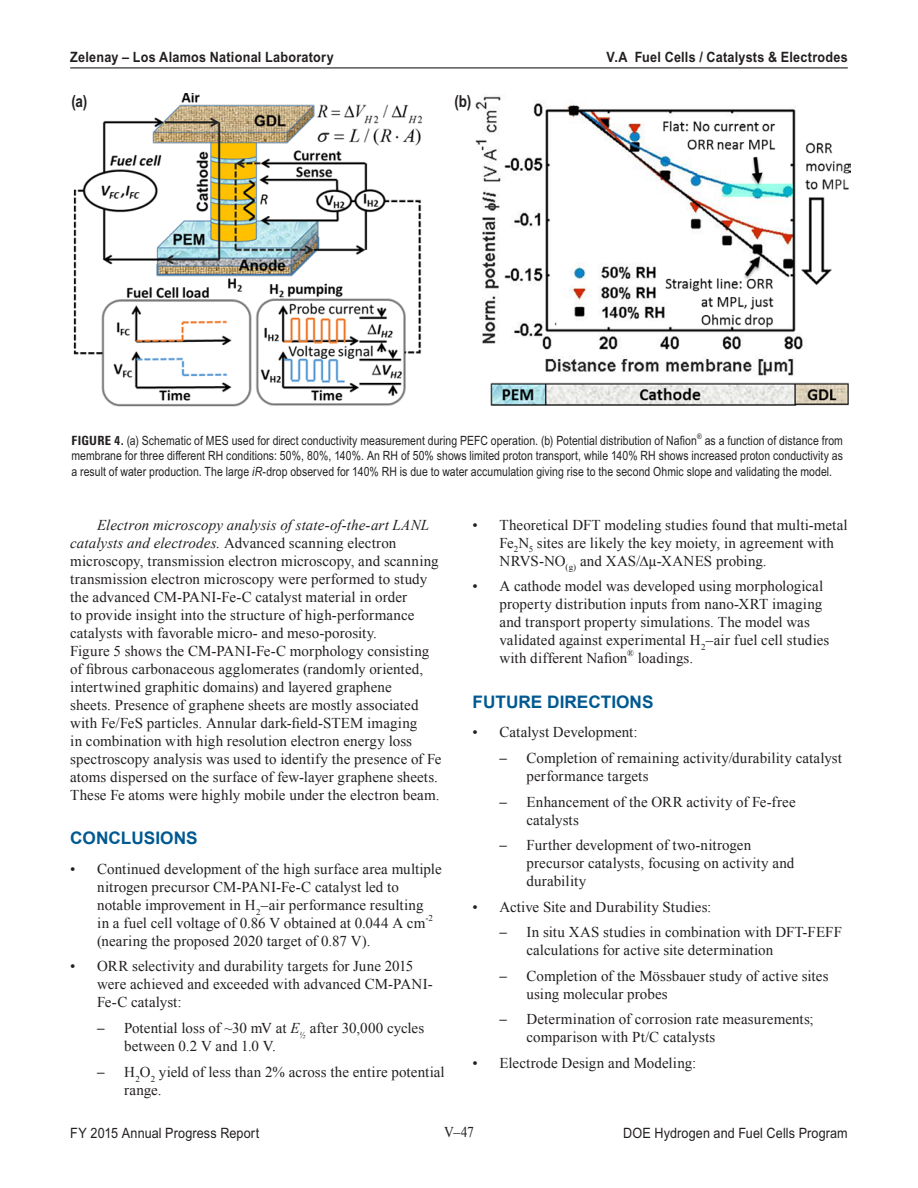
<style>
.page{position:relative;width:918px;height:1188px;background:#fff}
.page>*{position:absolute;margin:0;border:0;box-sizing:border-box;transform-origin:0 0}
._1_Object_Head_Blue{font:700 17.25px "Arial";color:#005990}
._1_Figure_AB{font:700 16.5px "Arial Narrow MT Pro";color:#231f20}
._1_Body_text{font:15px/18px "Times New Roman";letter-spacing:.005em;color:#231f20}
._1_Body_text-2{font:15px "Times New Roman";letter-spacing:.005em;color:#231f20;scale:.9 1}
.t1{font:700 14.25px "Arial Narrow MT Pro";letter-spacing:.015em;color:#231f20;scale:1.08 1}
.t2{font:14.25px "Arial Narrow MT Pro";letter-spacing:.01em;color:#231f20;scale:1.08 1}
._1_FigureTitle{font:12.75px/15.8px "Arial Narrow MT Pro";letter-spacing:.01em;color:#231f20;text-align:justify}
.t3{font:9px "Times New Roman";color:#231f20}
._1_FigureTitle-2{font:7.65px "Arial Narrow MT Pro";color:#231f20}
.s1{font-family:"Zurich BT";font-weight:700;font-stretch:condensed}
.s2{font-style:italic}
.s3{font-family:"Zurich BT"}
</style>
<div class="page">
<hr style="left:70px;top:67px;width:778px;height:1px;background:#231f20">
<img style="left:73px;top:93px;width:349px;height:314px">
<img style="left:475px;top:96px;width:375px;height:310px">
<p class="t1" style="left:70px;top:49px;width:246px">Zelenay – Los Alamos National Laboratory</p>
<p class="t1" style="left:607px;top:48px;width:225px">V.A Fuel Cells / Catalysts &amp; Electrodes</p>
<p class="_1_Figure_AB" style="left:71px;top:91px;width:17px">(a)</p>
<p class="_1_Figure_AB" style="left:454px;top:91px;width:18px">(b)</p>
<p class="_1_FigureTitle" style="left:71px;top:432px;width:627px"><span class="s1">FIGURE 4.</span> (a) Schematic of MES used for direct conductivity measurement during PEFC operation. (b) Potential distribution of Nafion</p>
<p class="_1_FigureTitle-2" style="left:697px;top:431px;width:6px">®</p>
<p class="_1_FigureTitle" style="left:71px;top:432px;width:773px;text-indent:633px">as a function of distance from membrane for three different RH conditions: 50%, 80%, 140%. An RH of 50% shows limited proton transport, while 140% RH shows increased proton conductivity as a result of water production. The large <span class="s2">iR</span>-drop observed for 140% RH is due to water accumulation giving rise to the second Ohmic slope and validating the model.</p>
<p class="_1_Body_text" style="left:70px;top:515px;width:373px;text-indent:27px"><span class="s2">Electron microscopy analysis of state-of-the-art LANL catalysts and electrodes.</span> Advanced scanning electron microscopy, transmission electron microscopy, and scanning transmission electron microscopy were performed to study the advanced CM-PANI-Fe-C catalyst material in order<br>to provide insight into the structure of high-performance catalysts with favorable micro- and meso-porosity.<br>Figure 5 shows the CM-PANI-Fe-C morphology consisting of fibrous carbonaceous agglomerates (randomly oriented, intertwined graphitic domains) and layered graphene<br>sheets. Presence of graphene sheets are mostly associated with Fe/FeS particles. Annular dark-field-STEM imaging<br>in combination with high resolution electron energy loss spectroscopy analysis was used to identify the presence of Fe atoms dispersed on the surface of few-layer graphene sheets.<br>These Fe atoms were highly mobile under the electron beam.</p>
<p class="_1_Object_Head_Blue" style="left:70px;top:826px;width:129px">CONCLUSIONS</p>
<p class="_1_Body_text" style="left:97px;top:860px;width:346px;text-indent:-27px">• Continued development of the high surface area multiple nitrogen precursor CM-PANI-Fe-C catalyst led to notable improvement in H<sub>2</sub>–air performance resulting<br>in a fuel cell voltage of 0.86 V obtained at 0.044 A cm</p>
<p class="t3" style="left:426px;top:912px;width:9px">-2</p>
<p class="_1_Body_text" style="left:97px;top:932px;width:275px">(nearing the proposed 2020 target of 0.87 V).</p>
<p class="_1_Body_text" style="left:97px;top:957px;width:337px;text-indent:-27px">• ORR selectivity and durability targets for June 2015 were achieved and exceeded with advanced CM-PANI-<br>Fe-C catalyst:</p>
<p class="_1_Body_text" style="left:124px;top:1019px;width:302px;text-indent:-27px"><span class="s3">–</span> Potential loss of ~30 mV at <span class="s2">E</span><sub>½</sub> after 30,000 cycles between 0.2 V and 1.0 V.</p>
<p class="_1_Body_text" style="left:124px;top:1062px;width:322px;text-indent:-27px"><span class="s3">–</span> H<sub>2</sub>O<sub>2</sub> yield of less than 2% across the entire potential range.</p>
<p class="_1_Body_text" style="left:500px;top:515px;width:350px;text-indent:-27px">• Theoretical DFT modeling studies found that multi-metal<br>Fe<sub>2</sub>N<sub>5</sub> sites are likely the key moiety, in agreement with<br>NRVS-NO<sub>(g)</sub> and XAS/∆µ-XANES probing.</p>
<p class="_1_Body_text" style="left:500px;top:577px;width:331px;text-indent:-27px">• A cathode model was developed using morphological property distribution inputs from nano-XRT imaging and transport property simulations. The model was validated against experimental H<sub>2</sub>–air fuel cell studies with different Nafion</p>
<p class="t3" style="left:627px;top:647px;width:8px">®</p>
<p class="_1_Body_text" style="left:638px;top:649px;width:57px">loadings.</p>
<p class="_1_Object_Head_Blue" style="left:472px;top:690px;width:183px">FUTURE DIRECTIONS</p>
<p class="_1_Body_text" style="left:472px;top:723px;width:167px">• Catalyst Development:</p>
<p class="_1_Body_text" style="left:526px;top:749px;width:317px;text-indent:-27px"><span class="s3">–</span> Completion of remaining activity/durability catalyst performance targets</p>
<p class="_1_Body_text" style="left:526px;top:792px;width:271px;text-indent:-27px"><span class="s3">–</span> Enhancement of the ORR activity of Fe-free catalysts</p>
<p class="_1_Body_text" style="left:526px;top:836px;width:269px;text-indent:-27px"><span class="s3">–</span> Further development of two-nitrogen precursor catalysts, focusing on activity and durability</p>
<p class="_1_Body_text" style="left:472px;top:897px;width:240px">• Active Site and Durability Studies:</p>
<p class="_1_Body_text" style="left:526px;top:923px;width:317px;text-indent:-27px"><span class="s3">–</span> In situ XAS studies in combination with DFT-FEFF calculations for active site determination</p>
<p class="_1_Body_text" style="left:526px;top:967px;width:304px;text-indent:-27px"><span class="s3">–</span> Completion of the Mössbauer study of active sites using molecular probes</p>
<p class="_1_Body_text" style="left:526px;top:1010px;width:289px;text-indent:-27px"><span class="s3">–</span> Determination of corrosion rate measurements; comparison with Pt/C catalysts</p>
<p class="_1_Body_text" style="left:472px;top:1054px;width:225px">• Electrode Design and Modeling:</p>
<p class="t2" style="left:70px;top:1124px;width:176px">FY 2015 Annual Progress Report</p>
<p class="_1_Body_text-2" style="left:444px;top:1122px;width:35px">V–47</p>
<p class="t2" style="left:623px;top:1124px;width:210px">DOE Hydrogen and Fuel Cells Program</p>
</div>
